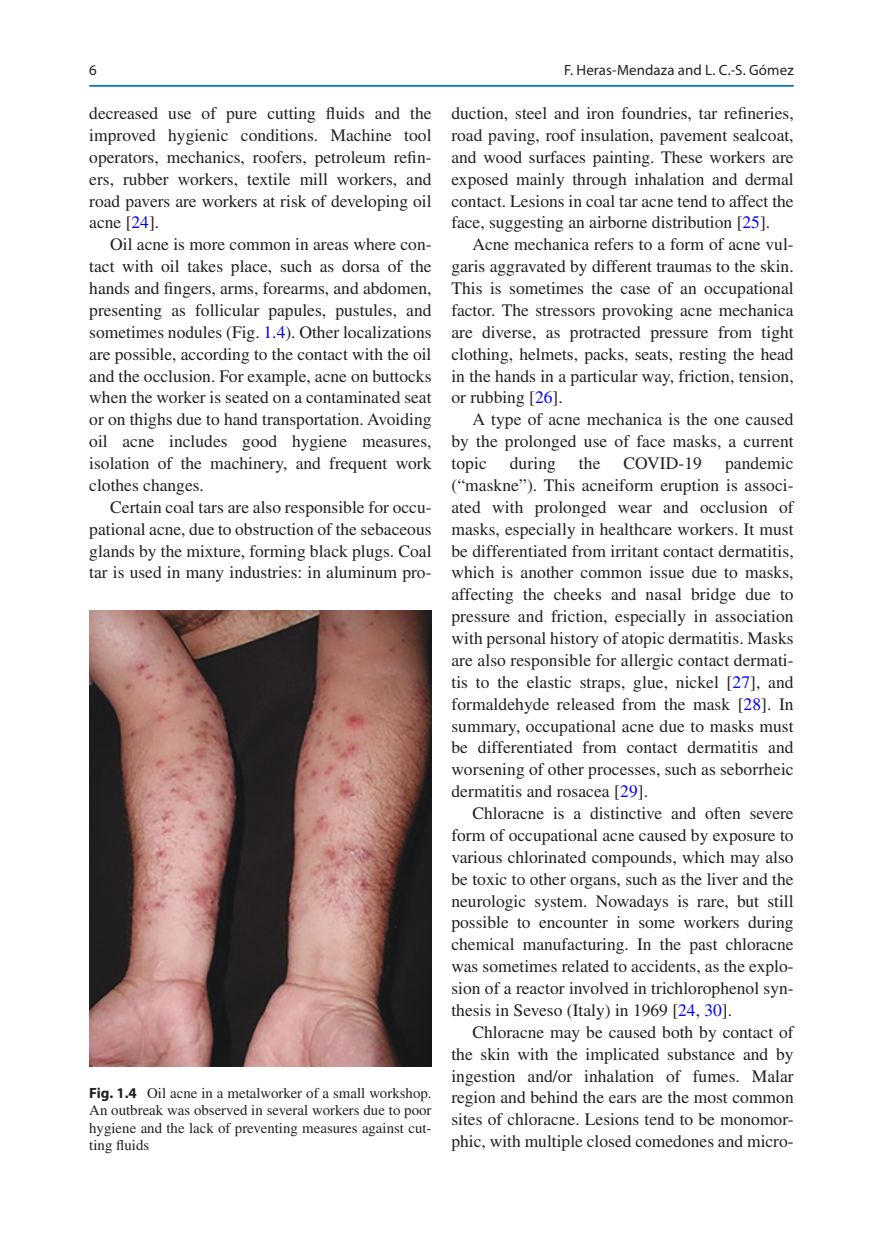
<style>
.page{position:relative;width:883px;height:1260px;background:#fff}
.page>*{position:absolute;margin:0;border:0;box-sizing:border-box;transform-origin:0 0}
.Text{font:17.5px/21.9px "Times LT Std";color:#231f20;text-align:justify}
.t1{font:14.88px/17.5px "Times LT Std";color:#231f20;text-align:justify}
.t2{font:14.88px "Myriad Pro";letter-spacing:.01em;color:#231f20}
.s1{color:#00f}
.s2{font-family:"Myriad Pro";font-weight:700}
</style>
<div class="page">
<img style="left:89px;top:611px;width:342px;height:455px">
<hr style="left:89px;top:85px;width:705px;height:2px;background:#0073bc">
<p class="t2" style="left:89px;top:61px;width:9px">6</p>
<p class="Text" style="left:89px;top:102px;width:344px">decreased use of pure cutting fluids and the improved hygienic conditions. Machine tool operators, mechanics, roofers, petroleum refin&shy;ers, rubber workers, textile mill workers, and road pavers are workers at risk of developing oil acne [<span class="s1">24</span>].</p>
<p class="Text" style="left:89px;top:233px;width:344px;text-indent:21px">Oil acne is more common in areas where con&shy;tact with oil takes place, such as dorsa of the hands and fingers, arms, forearms, and abdomen, presenting as follicular papules, pustules, and sometimes nodules (Fig. <span class="s1">1.4</span>). Other localizations are possible, according to the contact with the oil and the occlusion. For example, acne on buttocks when the worker is seated on a contaminated seat or on thighs due to hand transportation. Avoiding oil acne includes good hygiene measures, isolation of the machinery, and frequent work clothes changes.</p>
<p class="Text" style="left:89px;top:496px;width:344px;text-indent:21px">Certain coal tars are also responsible for occu&shy;pational acne, due to obstruction of the sebaceous glands by the mixture, forming black plugs. Coal tar is used in many industries: in aluminum pro-</p>
<p class="t1" style="left:89px;top:1084px;width:344px"><span class="s2">Fig. 1.4</span> Oil acne in a metalworker of a small workshop.<br>An outbreak was observed in several workers due to poor hygiene and the lack of preventing measures against cut&shy;ting fluids</p>
<p class="t2" style="left:564px;top:61px;width:231px">F. Heras-Mendaza and L. C.-S. Gómez</p>
<p class="Text" style="left:451px;top:102px;width:344px">duction, steel and iron foundries, tar refineries, road paving, roof insulation, pavement sealcoat, and wood surfaces painting. These workers are exposed mainly through inhalation and dermal contact. Lesions in coal tar acne tend to affect the face, suggesting an airborne distribution [<span class="s1">25</span>].</p>
<p class="Text" style="left:451px;top:233px;width:344px;text-indent:21px">Acne mechanica refers to a form of acne vul&shy;garis aggravated by different traumas to the skin.<br>This is sometimes the case of an occupational factor. The stressors provoking acne mechanica are diverse, as protracted pressure from tight clothing, helmets, packs, seats, resting the head in the hands in a particular way, friction, tension, or rubbing [<span class="s1">26</span>].</p>
<p class="Text" style="left:451px;top:408px;width:344px;text-indent:21px">A type of acne mechanica is the one caused by the prolonged use of face masks, a current topic</p>
<p class="Text" style="left:451px;top:452px;width:344px;text-indent:274px">pandemic (“maskne”). This acneiform eruption is associ&shy;ated with prolonged wear and occlusion of masks, especially in healthcare workers. It must be differentiated from irritant contact dermatitis, which is another common issue due to masks, affecting the cheeks and nasal bridge due to pressure and friction, especially in association with personal history of atopic dermatitis. Masks are also responsible for allergic contact dermati&shy;tis to the elastic straps, glue, nickel [<span class="s1">27</span>], and formaldehyde released from the mask [<span class="s1">28</span>]. In summary, occupational acne due to masks must be differentiated from contact dermatitis and worsening of other processes, such as seborrheic dermatitis and rosacea [<span class="s1">29</span>].</p>
<p class="Text" style="left:451px;top:802px;width:344px;text-indent:21px">Chloracne is a distinctive and often severe form of occupational acne caused by exposure to various chlorinated compounds, which may also be toxic to other organs, such as the liver and the neurologic system. Nowadays is rare, but still possible to encounter in some workers during chemical manufacturing. In the past chloracne was sometimes related to accidents, as the explo&shy;sion of a reactor involved in trichlorophenol syn&shy;thesis in Seveso (Italy) in 1969 [<span class="s1">24</span>, <span class="s1">30</span>].</p>
<p class="Text" style="left:451px;top:1021px;width:344px;text-indent:21px">Chloracne may be caused both by contact of the skin with the implicated substance and by ingestion and/or inhalation of fumes. Malar region and behind the ears are the most common sites of chloracne. Lesions tend to be monomor&shy;phic, with multiple closed comedones and micro-</p>
<p class="Text" style="left:510px;top:452px;width:48px">during</p>
<p class="Text" style="left:579px;top:452px;width:23px">the</p>
<p class="Text" style="left:624px;top:452px;width:80px">COVID-19</p>
</div>
